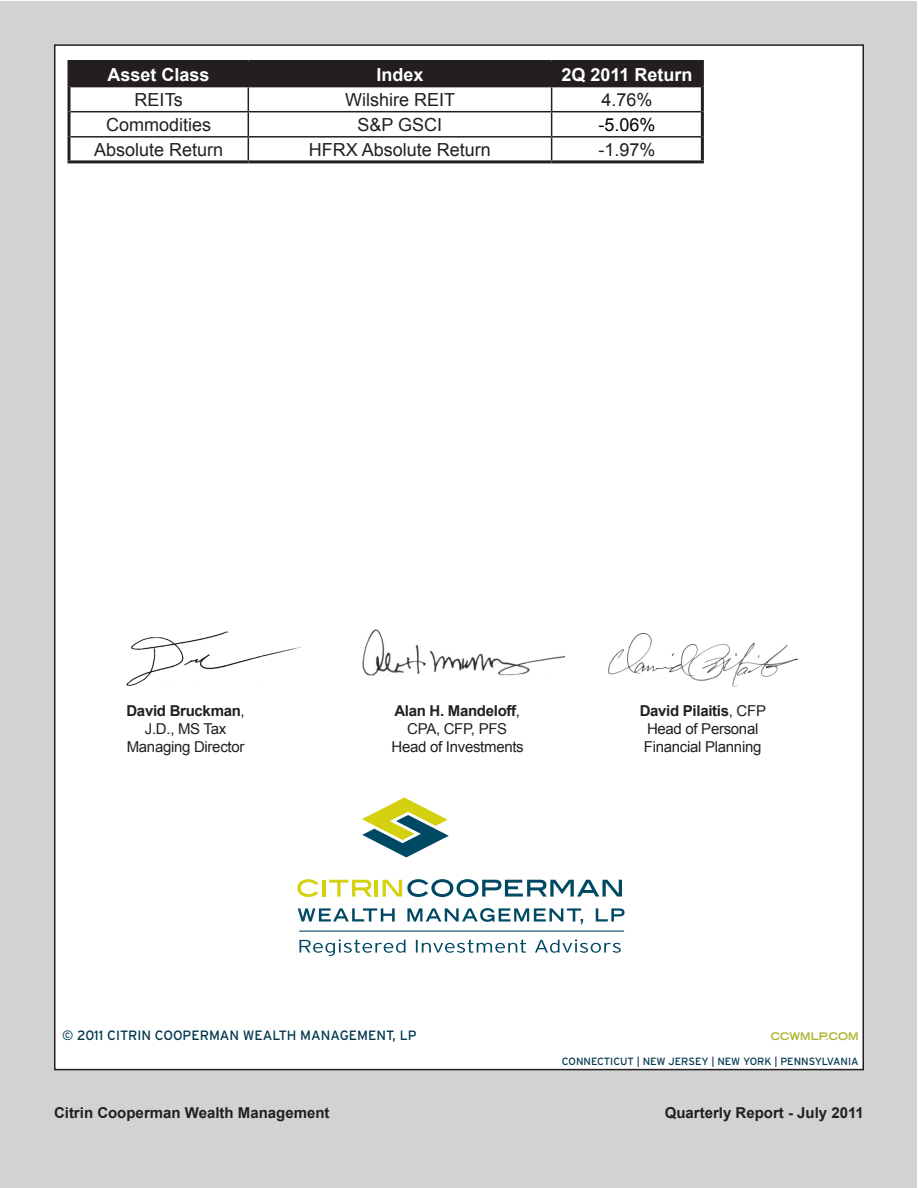
<style>
.page{position:relative;width:918px;height:1188px;background:#fff}
.page>*{position:absolute;margin:0;border:0;box-sizing:border-box;transform-origin:0 0}
.t1{font:18px "Arial";color:#231f20}
.t2{font:700 18px "Arial";color:#fff}
.t3{font:18px "Arial";color:#000}
.t4{font:15px/18px "Arial";letter-spacing:-.02em;color:#231f20;text-align:center}
.t5{font:700 15px "Arial";color:#231f20}
.t6{font:13.5px "Interstate";color:#00384e}
.t7{font:10.5px "Interstate";color:#00384e}
.t8{font:700 expanded 10.5px "Trade Gothic LT Std";color:#a9b632}
.s1{font-weight:700}
</style>
<div class="page">
<div style="left:0;top:2px;width:916px;height:1186px;background:#d1d2d4"></div>
<div style="left:55px;top:45px;width:808px;height:1025px;background:#fff"></div>
<hr style="left:68px;top:87px;width:2px;height:25px;background:#231f20">
<hr style="left:701px;top:87px;width:3px;height:25px;background:#231f20">
<hr style="left:68px;top:112px;width:2px;height:25px;background:#231f20">
<hr style="left:701px;top:112px;width:3px;height:25px;background:#231f20">
<hr style="left:68px;top:137px;width:2px;height:23px;background:#231f20">
<hr style="left:701px;top:137px;width:3px;height:23px;background:#231f20">
<hr style="left:68px;top:160px;width:180px;height:3px;background:#231f20">
<hr style="left:248px;top:160px;width:304px;height:3px;background:#231f20">
<hr style="left:552px;top:160px;width:152px;height:3px;background:#231f20">
<hr style="left:68px;top:60px;width:180px;height:3px;background:#231f20">
<hr style="left:68px;top:63px;width:2px;height:24px;background:#231f20">
<hr style="left:248px;top:60px;width:304px;height:3px;background:#231f20">
<hr style="left:552px;top:60px;width:152px;height:3px;background:#231f20">
<hr style="left:701px;top:63px;width:3px;height:24px;background:#231f20">
<svg style="left:69px;top:61px;width:633px;height:99px"></svg>
<hr style="left:552px;top:86px;width:149px;height:1px;background:#231f20">
<img style="left:126px;top:631px;width:175px;height:55px">
<img style="left:362px;top:630px;width:202px;height:46px">
<img style="left:608px;top:633px;width:189px;height:53px">
<svg style="left:297px;top:879px;width:21px;height:18px"></svg>
<hr style="left:322px;top:880px;width:4px;height:17px;background:#d4d110">
<svg style="left:329px;top:880px;width:43px;height:17px"></svg>
<hr style="left:375px;top:880px;width:3px;height:17px;background:#d4d110">
<svg style="left:383px;top:879px;width:239px;height:18px"></svg>
<svg style="left:362px;top:798px;width:87px;height:59px"></svg>
<hr style="left:299px;top:931px;width:325px;height:1px;background:#004964">
<svg style="left:300px;top:939px;width:321px;height:17px"></svg>
<svg style="left:298px;top:908px;width:327px;height:16px"></svg>
<p class="t2" style="left:108px;top:62px;width:104px">Asset Class</p>
<p class="t2" style="left:376px;top:62px;width:49px">Index</p>
<p class="t2" style="left:561px;top:62px;width:133px">2Q 2011 Return</p>
<p class="t1" style="left:135px;top:88px;width:50px">REITs</p>
<p class="t1" style="left:345px;top:88px;width:111px">Wilshire REIT</p>
<p class="t1" style="left:601px;top:88px;width:53px">4.76%</p>
<p class="t1" style="left:106px;top:113px;width:107px">Commodities</p>
<p class="t1" style="left:358px;top:113px;width:86px">S&amp;P GSCI</p>
<p class="t3" style="left:598px;top:113px;width:59px">-5.06%</p>
<p class="t1" style="left:94px;top:138px;width:131px">Absolute Return</p>
<p class="t1" style="left:309px;top:138px;width:184px">HFRX Absolute Return</p>
<p class="t1" style="left:598px;top:138px;width:59px">-1.97%</p>
<p class="t4" style="left:126px;top:702px;width:120px"><span class="s1">David Bruckman</span>,<br>J.D., MS Tax<br>Managing Director</p>
<p class="t4" style="left:392px;top:702px;width:134px"><span class="s1">Alan H. Mandeloff</span>,<br>CPA, CFP, PFS<br>Head of Investments</p>
<p class="t4" style="left:640px;top:702px;width:128px;text-align:left"><span class="s1">David Pilaitis</span>, CFP<br>Head of Personal<br>Financial Planning</p>
<p class="t6" style="left:62px;top:1027px;width:356px">© 2011 CITRIN COOPERMAN WEALTH MANAGEMENT, LP</p>
<p class="t8" style="left:771px;top:1029px;width:89px">CCWMLP.COM</p>
<p class="t7" style="left:562px;top:1055px;width:298px">CONNECTICUT | NEW JERSEY | NEW YORK | PENNSYLVANIA</p>
<p class="t5" style="left:54px;top:1103px;width:277px">Citrin Cooperman Wealth Management</p>
<p class="t5" style="left:665px;top:1103px;width:201px">Quarterly Report - July 2011</p>
</div>
